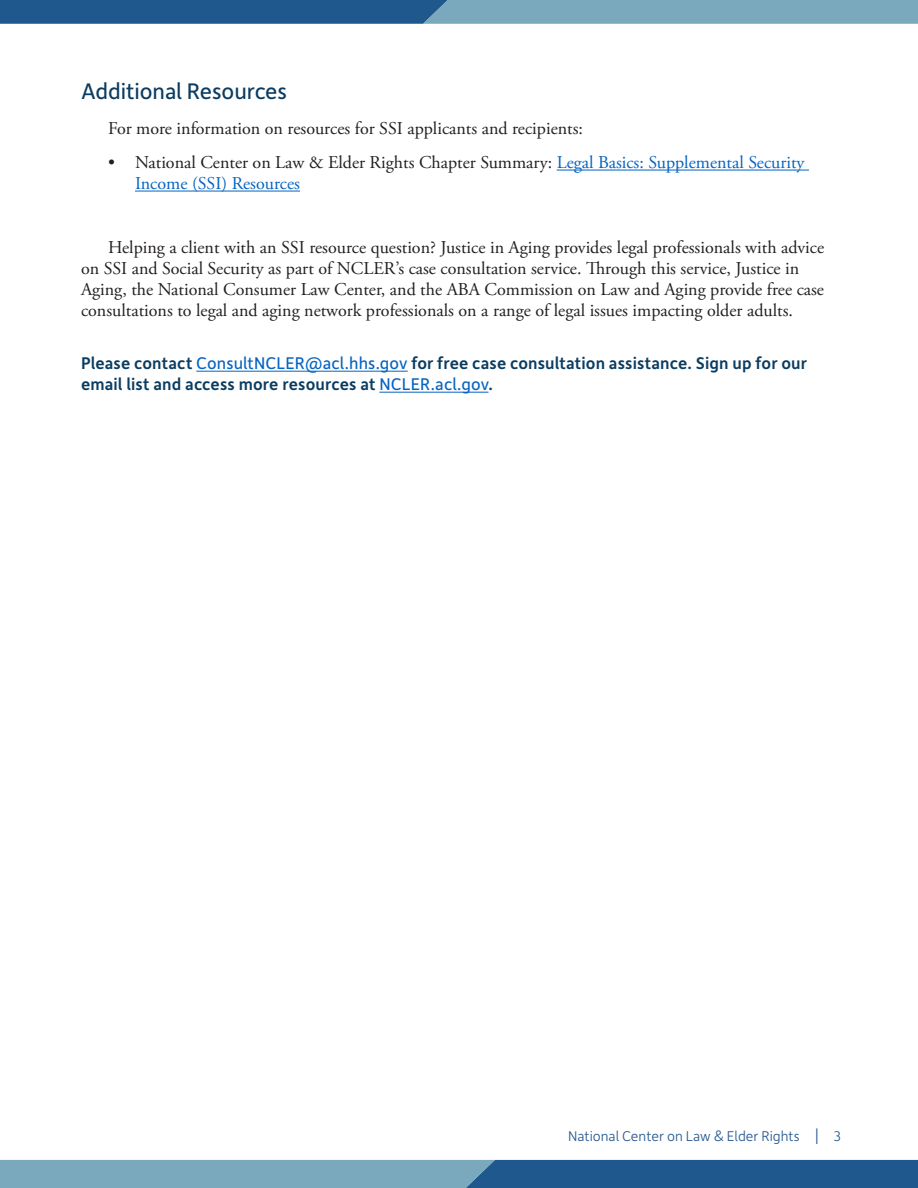
<style>
.page{position:relative;width:918px;height:1188px;background:#fff}
.page>*{position:absolute;margin:0;border:0;box-sizing:border-box;transform-origin:0 0}
.t1{font:24px "Depot New";color:#0c3c61}
.Body_Text{font:18px/21px "Adobe Garamond Pro";color:#231f20}
.Body_Text-2{font:500 18px/21px "Depot New";letter-spacing:.01em;color:#0a3c61}
.t2{font:18px/21px "Adobe Garamond Pro";color:#0563c1}
.t3{font:300 15px "Depot New";color:#265890}
.s1{color:#231f20}
.s2{font-weight:400;color:#0563c1}
.s3{font-size:18px}
</style>
<div class="page">
<svg style="left:0;top:1160px;width:918px;height:28px;background:#4e82a5"></svg>
<svg style="left:0;top:0;width:918px;height:24px;background:#5083a6"></svg>
<hr style="left:557px;top:170px;width:252px;height:1px;background:#0563c1">
<hr style="left:135px;top:191px;width:165px;height:1px;background:#0563c1">
<hr style="left:196px;top:371px;width:212px;height:1px;background:#0563c1">
<hr style="left:379px;top:392px;width:110px;height:1px;background:#0563c1">
<p class="t1" style="left:81px;top:76px;width:208px">Additional Resources</p>
<p class="Body_Text" style="left:108px;top:118px;width:477px">For more information on resources for SSI applicants and recipients:</p>
<p class="t2" style="left:135px;top:153px;width:671px;text-indent:-27px"><span class="s1">• National Center on Law &amp; Elder Rights Chapter Summary:</span> Legal Basics: Supplemental Security<br>Income (SSI) Resources</p>
<p class="Body_Text" style="left:81px;top:238px;width:745px;text-indent:27px">Helping a client with an SSI resource question? Justice in Aging provides legal professionals with advice on SSI and Social Security as part of NCLER’s case consultation service. Through this service, Justice in Aging, the National Consumer Law Center, and the ABA Commission on Law and Aging provide free case consultations to legal and aging network professionals on a range of legal issues impacting older adults.</p>
<p class="Body_Text-2" style="left:81px;top:352px;width:728px">Please contact <span class="s2">ConsultNCLER@acl.hhs.gov</span> for free case consultation assistance. Sign up for our email list and access more resources at <span class="s2">NCLER.acl.gov</span>.</p>
<p class="t3" style="left:568px;top:1126px;width:275px">National Center on Law &amp; Elder Rights <span class="s3">|</span> 3</p>
</div>
